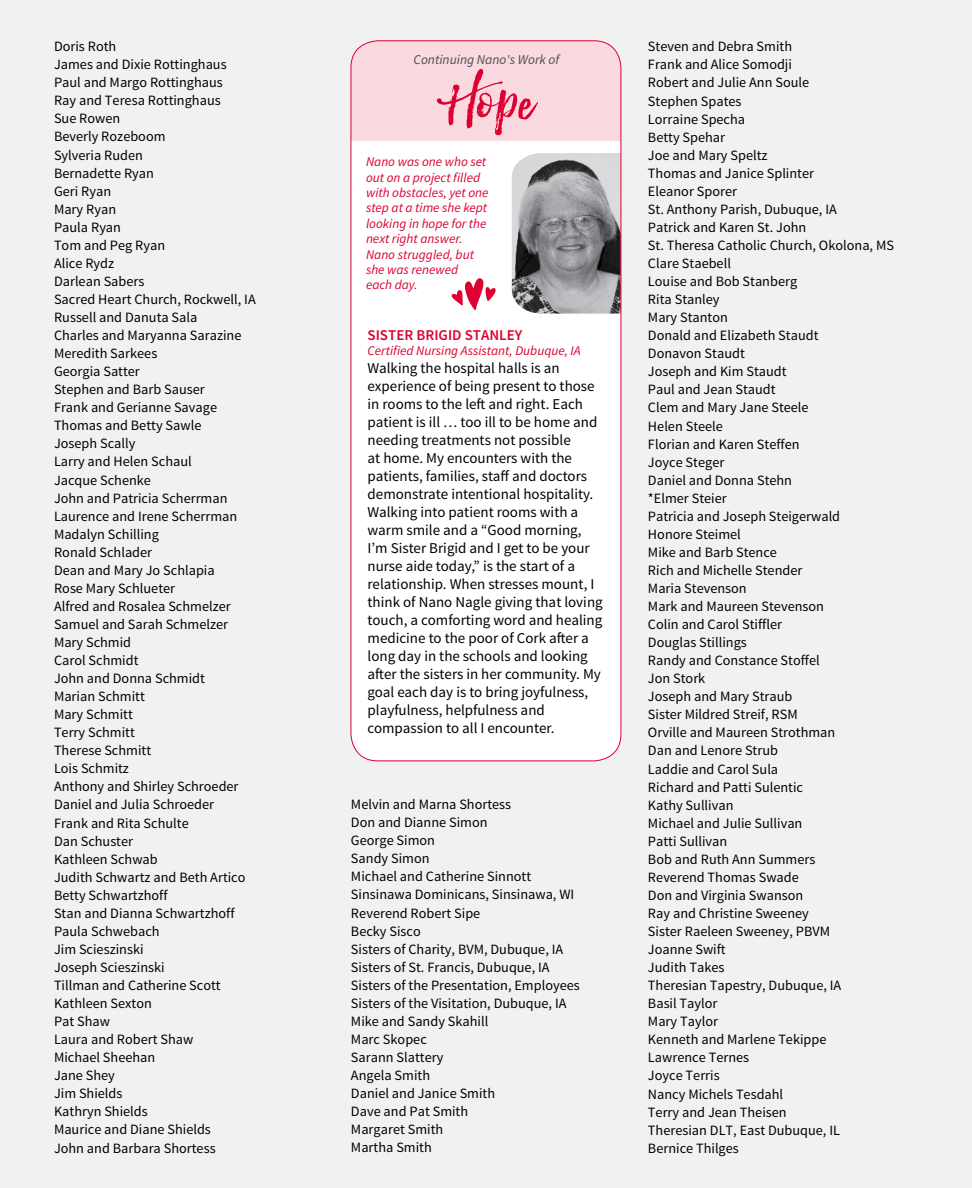
<style>
.page{position:relative;width:972px;height:1188px;background:#f1f1f2}
.page>*{position:absolute;margin:0;border:0;box-sizing:border-box;transform-origin:0 0}
.t1{font:84px "Hello Sunshine";color:#dd0031}
.t2{font:15px/18px "Source Sans Pro";color:#000}
.t3{font:600 15px "Source Sans Pro";color:#dd0031}
.t4{font:14.25px/18px "Source Sans Pro";color:#000}
.t5{font:italic 13.5px "Source Sans Pro";color:#4d4d4f}
.t6{font:italic 13.35px/15.3px "Source Sans Pro";color:#dd0031}
</style>
<div class="page">
<div style="left:351px;top:41px;width:270px;height:720px;background:#fff;border-radius:27px"></div>
<div style="left:351px;top:41px;width:270px;height:100px;background:#fad9e0"></div>
<img style="left:512px;top:153px;width:107px;height:160px">
<svg style="left:452px;top:278px;width:44px;height:32px"></svg>
<p class="t4" style="left:54px;top:38px;width:203px">Doris Roth<br>James and Dixie Rottinghaus<br>Paul and Margo Rottinghaus<br>Ray and Teresa Rottinghaus<br>Sue Rowen<br>Beverly Rozeboom<br>Sylveria Ruden<br>Bernadette Ryan<br>Geri Ryan<br>Mary Ryan<br>Paula Ryan<br>Tom and Peg Ryan<br>Alice Rydz<br>Darlean Sabers<br>Sacred Heart Church, Rockwell, IA<br>Russell and Danuta Sala<br>Charles and Maryanna Sarazine<br>Meredith Sarkees<br>Georgia Satter<br>Stephen and Barb Sauser<br>Frank and Gerianne Savage<br>Thomas and Betty Sawle<br>Joseph Scally<br>Larry and Helen Schaul<br>Jacque Schenke<br>John and Patricia Scherrman<br>Laurence and Irene Scherrman<br>Madalyn Schilling<br>Ronald Schlader<br>Dean and Mary Jo Schlapia<br>Rose Mary Schlueter<br>Alfred and Rosalea Schmelzer<br>Samuel and Sarah Schmelzer<br>Mary Schmid<br>Carol Schmidt<br>John and Donna Schmidt<br>Marian Schmitt<br>Mary Schmitt<br>Terry Schmitt<br>Therese Schmitt<br>Lois Schmitz<br>Anthony and Shirley Schroeder<br>Daniel and Julia Schroeder<br>Frank and Rita Schulte<br>Dan Schuster<br>Kathleen Schwab<br>Judith Schwartz and Beth Artico<br>Betty Schwartzhoff<br>Stan and Dianna Schwartzhoff<br>Paula Schwebach<br>Jim Scieszinski<br>Joseph Scieszinski<br>Tillman and Catherine Scott<br>Kathleen Sexton<br>Pat Shaw<br>Laura and Robert Shaw<br>Michael Sheehan<br>Jane Shey<br>Jim Shields<br>Kathryn Shields<br>Maurice and Diane Shields<br>John and Barbara Shortess</p>
<p class="t5" style="left:414px;top:51px;width:147px">Continuing Nano's Work of</p>
<h1 class="t1" style="left:437px;top:52px;width:99px">Hope</h1>
<p class="t6" style="left:366px;top:154px;width:124px">Nano was one who set out on a project filled with obstacles, yet one step at a time she kept looking in hope for the next right answer.<br>Nano struggled, but she was renewed<br>each day.</p>
<p class="t3" style="left:368px;top:325px;width:30px">SISTER</p>
<p class="t3" style="left:416px;top:325px;width:66px">BRIGI D STANLE</p>
<p class="t3" style="left:515px;top:325px;width:9px">Y</p>
<p class="t6" style="left:368px;top:343px;width:215px">Certified Nursing Assistant, Dubuque, IA</p>
<p class="t2" style="left:368px;top:359px;width:237px">Walking the hospital halls is an experience of being present to those in rooms to the left and right. Each patient is ill … too ill to be home and needing treatments not possible<br>at home. My encounters with the patients, families, staff and doctors demonstrate intentional hospitality.<br>Walking into patient rooms with a warm smile and a “Good morning, I’m Sister Brigid and I get to be your nurse aide today,” is the start of a relationship. When stresses mount, I think of Nano Nagle giving that loving touch, a comforting word and healing medicine to the poor of Cork after a long day in the schools and looking after the sisters in her community. My goal each day is to bring joyfulness, playfulness, helpfulness and compassion to all I encounter.</p>
<p class="t4" style="left:351px;top:796px;width:230px">Melvin and Marna Shortess<br>Don and Dianne Simon<br>George Simon<br>Sandy Simon<br>Michael and Catherine Sinnott<br>Sinsinawa Dominicans, Sinsinawa, WI<br>Reverend Robert Sipe<br>Becky Sisco<br>Sisters of Charity, BVM, Dubuque, IA<br>Sisters of St. Francis, Dubuque, IA<br>Sisters of the Presentation, Employees<br>Sisters of the Visitation, Dubuque, IA<br>Mike and Sandy Skahill<br>Marc Skopec<br>Sarann Slattery<br>Angela Smith<br>Daniel and Janice Smith<br>Dave and Pat Smith<br>Margaret Smith<br>Martha Smith</p>
<p class="t4" style="left:648px;top:38px;width:248px">Steven and Debra Smith<br>Frank and Alice Somodji<br>Robert and Julie Ann Soule<br>Stephen Spates<br>Lorraine Specha<br>Betty Spehar<br>Joe and Mary Speltz<br>Thomas and Janice Splinter<br>Eleanor Sporer<br>St. Anthony Parish, Dubuque, IA<br>Patrick and Karen St. John<br>St. Theresa Catholic Church, Okolona, MS<br>Clare Staebell<br>Louise and Bob Stanberg<br>Rita Stanley<br>Mary Stanton<br>Donald and Elizabeth Staudt<br>Donavon Staudt<br>Joseph and Kim Staudt<br>Paul and Jean Staudt<br>Clem and Mary Jane Steele<br>Helen Steele<br>Florian and Karen Steffen<br>Joyce Steger<br>Daniel and Donna Stehn<br>*Elmer Steier<br>Patricia and Joseph Steigerwald<br>Honore Steimel<br>Mike and Barb Stence<br>Rich and Michelle Stender<br>Maria Stevenson<br>Mark and Maureen Stevenson<br>Colin and Carol Stiffler<br>Douglas Stillings<br>Randy and Constance Stoffel<br>Jon Stork<br>Joseph and Mary Straub<br>Sister Mildred Streif, RSM<br>Orville and Maureen Strothman<br>Dan and Lenore Strub<br>Laddie and Carol Sula<br>Richard and Patti Sulentic<br>Kathy Sullivan<br>Michael and Julie Sullivan<br>Patti Sullivan<br>Bob and Ruth Ann Summers<br>Reverend Thomas Swade<br>Don and Virginia Swanson<br>Ray and Christine Sweeney<br>Sister Raeleen Sweeney, PBVM<br>Joanne Swift<br>Judith Takes<br>Theresian Tapestry, Dubuque, IA<br>Basil Taylor<br>Mary Taylor<br>Kenneth and Marlene Tekippe<br>Lawrence Ternes<br>Joyce Terris<br>Nancy Michels Tesdahl<br>Terry and Jean Theisen<br>Theresian DLT, East Dubuque, IL<br>Bernice Thilges</p>
</div>
